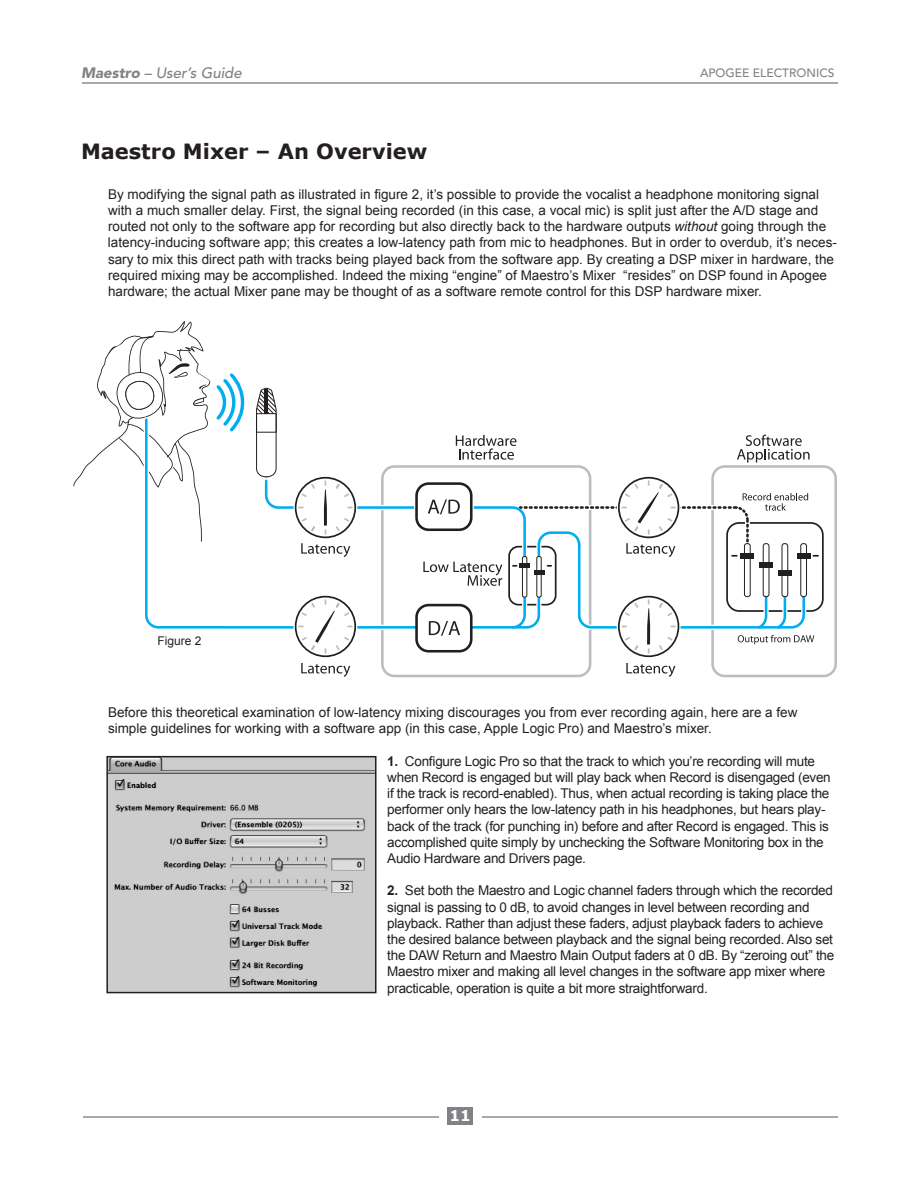
<style>
.page{position:relative;width:918px;height:1188px;background:#fff}
.page>*{position:absolute;margin:0;border:0;box-sizing:border-box;transform-origin:0 0}
.t1{font:700 21px "Verdana";color:#231f20}
.t2{font:italic 500 15px "Avenir";color:#808285}
.t3{font:700 15px "Verdana";color:#fff}
.t4{font:13.5px/16.2px "Arial";color:#231f20}
.t5{font:13.5px/16.2px "Arial";letter-spacing:-.02em;color:#231f20}
.t6{font:500 12px "Avenir";color:#808285}
.t7{font:12px "Arial";color:#231f20}
.s1{font-weight:900}
.s2{font-style:italic}
.s3{font-weight:700}
</style>
<div class="page">
<div style="left:447px;top:1107px;width:26px;height:18px;background:#808285"></div>
<hr style="left:82px;top:82px;width:756px;height:1px;background:#a8a9ad">
<hr style="left:482px;top:1116px;width:356px;height:1px;background:#a8a9ad">
<hr style="left:83px;top:1116px;width:356px;height:1px;background:#a8a9ad">
<svg style="left:256px;top:387px;width:21px;height:30px"></svg>
<svg style="left:73px;top:321px;width:172px;height:166px"></svg>
<svg style="left:144px;top:417px;width:341px;height:210px"></svg>
<div style="left:293px;top:476px;width:64px;height:63px;border:4px solid #fff;border-radius:50%"></div>
<div style="left:295px;top:477px;width:61px;height:61px;border:2px solid #231f20;border-radius:50%"></div>
<svg style="left:297px;top:479px;width:57px;height:57px"></svg>
<svg style="left:382px;top:435px;width:455px;height:242px"></svg>
<div style="left:293px;top:595px;width:64px;height:63px;border:4px solid #fff;border-radius:50%"></div>
<div style="left:295px;top:596px;width:61px;height:61px;border:2px solid #231f20;border-radius:50%"></div>
<svg style="left:297px;top:598px;width:57px;height:57px"></svg>
<svg style="left:301px;top:663px;width:49px;height:14px"></svg>
<img style="left:109px;top:759px;width:265px;height:231px">
<div style="left:106px;top:756px;width:271px;height:237px;border:2px solid #231f20"></div>
<p class="t2" style="left:81px;top:64px;width:162px"><span class="s1">Maestro</span> – User’s Guide</p>
<p class="t6" style="left:700px;top:66px;width:136px">APOGEE ELECTRONICS</p>
<h1 class="t1" style="left:81px;top:138px;width:348px">Maestro Mixer – An Overview</h1>
<p class="t4" style="left:108px;top:186px;width:730px">By modifying the signal path as illustrated in figure 2, it’s possible to provide the vocalist a headphone monitoring signal with a much smaller delay. First, the signal being recorded (in this case, a vocal mic) is split just after the A/D stage and routed not only to the software app for recording but also directly back to the hardware outputs <span class="s2">without</span> going through the latency-inducing software app; this creates a low-latency path from mic to headphones. But in order to overdub, it’s neces&shy;sary to mix this direct path with tracks being played back from the software app. By creating a DSP mixer in hardware, the required mixing may be accomplished. Indeed the mixing “engine” of Maestro’s Mixer “resides” on DSP found in Apogee hardware; the actual Mixer pane may be thought of as a software remote control for this DSP hardware mixer.</p>
<p class="t7" style="left:158px;top:634px;width:46px">Figure 2</p>
<p class="t4" style="left:108px;top:704px;width:691px">Before this theoretical examination of low-latency mixing discourages you from ever recording again, here are a few simple guidelines for working with a software app (in this case, Apple Logic Pro) and Maestro’s mixer.</p>
<p class="t5" style="left:387px;top:753px;width:445px"><span class="s3">1.</span> Configure Logic Pro so that the track to which you’re recording will mute when Record is engaged but will play back when Record is disengaged (even if the track is record-enabled). Thus, when actual recording is taking place the performer only hears the low-latency path in his headphones, but hears play&shy;back of the track (for punching in) before and after Record is engaged. This is accomplished quite simply by unchecking the Software Monitoring box in the Audio Hardware and Drivers page.</p>
<p class="t5" style="left:387px;top:883px;width:448px"><span class="s3">2.</span> Set both the Maestro and Logic channel faders through which the recorded signal is passing to 0 dB, to avoid changes in level between recording and playback. Rather than adjust these faders, adjust playback faders to achieve the desired balance between playback and the signal being recorded. Also set the DAW Return and Maestro Main Output faders at 0 dB. By “zeroing out” the Maestro mixer and making all level changes in the software app mixer where practicable, operation is quite a bit more straightforward.</p>
<p class="t3" style="left:449px;top:1106px;width:23px">11</p>
</div>
